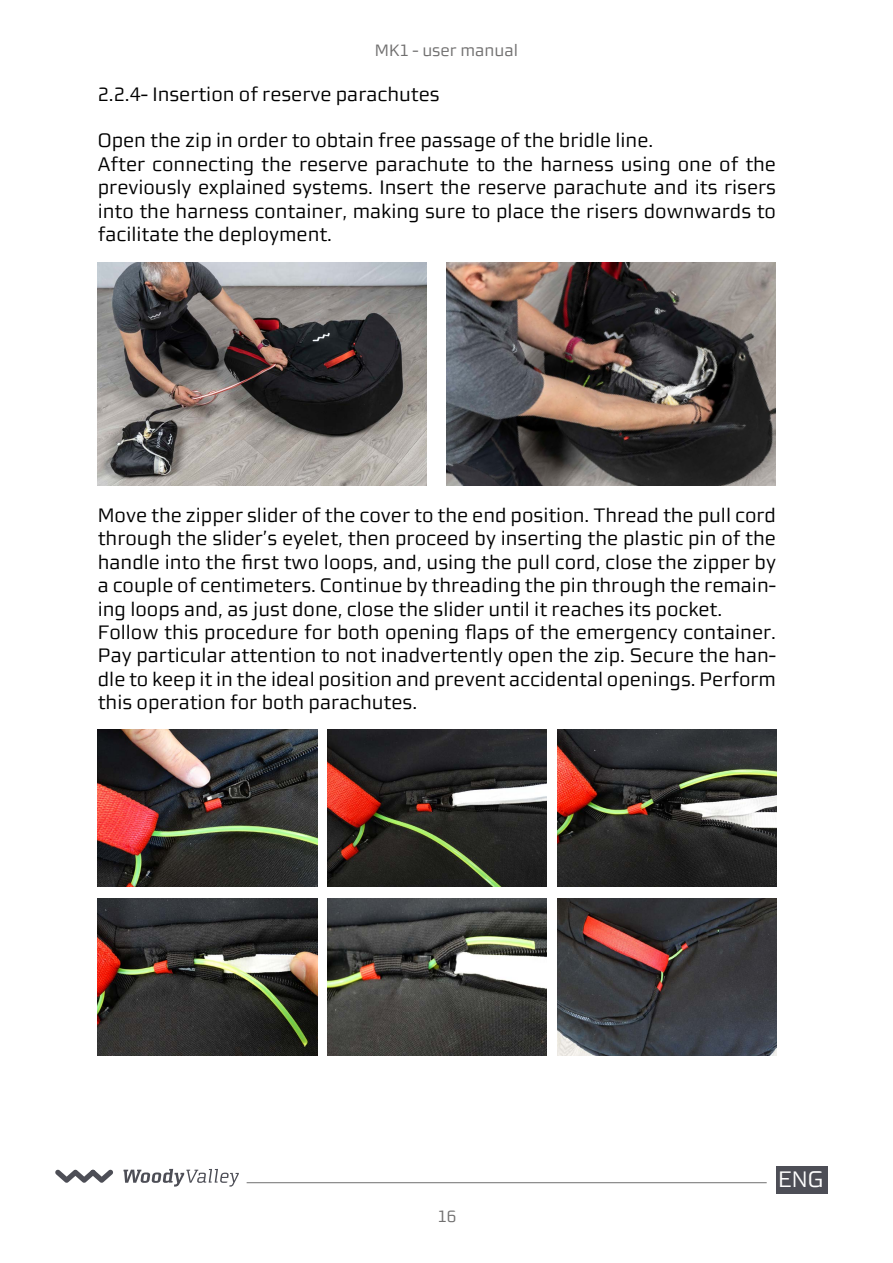
<style>
.page{position:relative;width:893px;height:1263px;background:#fff}
.page>*{position:absolute;margin:0;border:0;box-sizing:border-box;transform-origin:0 0}
.t1{font:22.5px "Morgan Sans Lining";color:#fff}
.t2{font:19.5px/23.4px "Morgan Sans Lining";color:#000}
.t3{font:16.5px "Morgan Sans Lining";color:#706f6f}
</style>
<div class="page">
<hr style="left:247px;top:1182px;width:520px;height:1px;background:#706f6f">
<svg style="left:123px;top:1169px;width:116px;height:17px"></svg>
<svg style="left:55px;top:1169px;width:58px;height:14px"></svg>
<div style="left:776px;top:1166px;width:51px;height:28px;background:#4d4e56"></div>
<img style="left:98px;top:263px;width:329px;height:223px">
<img style="left:446px;top:263px;width:330px;height:223px">
<img style="left:98px;top:729px;width:219px;height:158px">
<img style="left:98px;top:898px;width:219px;height:158px">
<img style="left:557px;top:729px;width:219px;height:158px">
<img style="left:557px;top:898px;width:219px;height:158px">
<img style="left:327px;top:729px;width:220px;height:158px">
<img style="left:327px;top:898px;width:220px;height:158px">
<p class="t3" style="left:375px;top:41px;width:145px">MK1 - user manual</p>
<p class="t2" style="left:98px;top:82px;width:343px">2.2.4- Insertion of reserve parachutes</p>
<p class="t2" style="left:98px;top:129px;width:680px">Open the zip in order to obtain free passage of the bridle line.<br>After connecting the reserve parachute to the harness using one of the previously explained systems. Insert the reserve parachute and its risers into the harness container, making sure to place the risers downwards to facilitate the deployment.</p>
<p class="t2" style="left:98px;top:503px;width:680px">Move the zipper slider of the cover to the end position. Thread the pull cord through the slider’s eyelet, then proceed by inserting the plastic pin of the handle into the first two loops, and, using the pull cord, close the zipper by a couple of centimeters. Continue by threading the pin through the remain&shy;ing loops and, as just done, close the slider until it reaches its pocket.<br>Follow this procedure for both opening flaps of the emergency container.<br>Pay particular attention to not inadvertently open the zip. Secure the han&shy;dle to keep it in the ideal position and prevent accidental openings. Perform this operation for both parachutes.</p>
<p class="t3" style="left:437px;top:1207px;width:20px">16</p>
<p class="t1" style="left:778px;top:1166px;width:47px">ENG</p>
</div>
